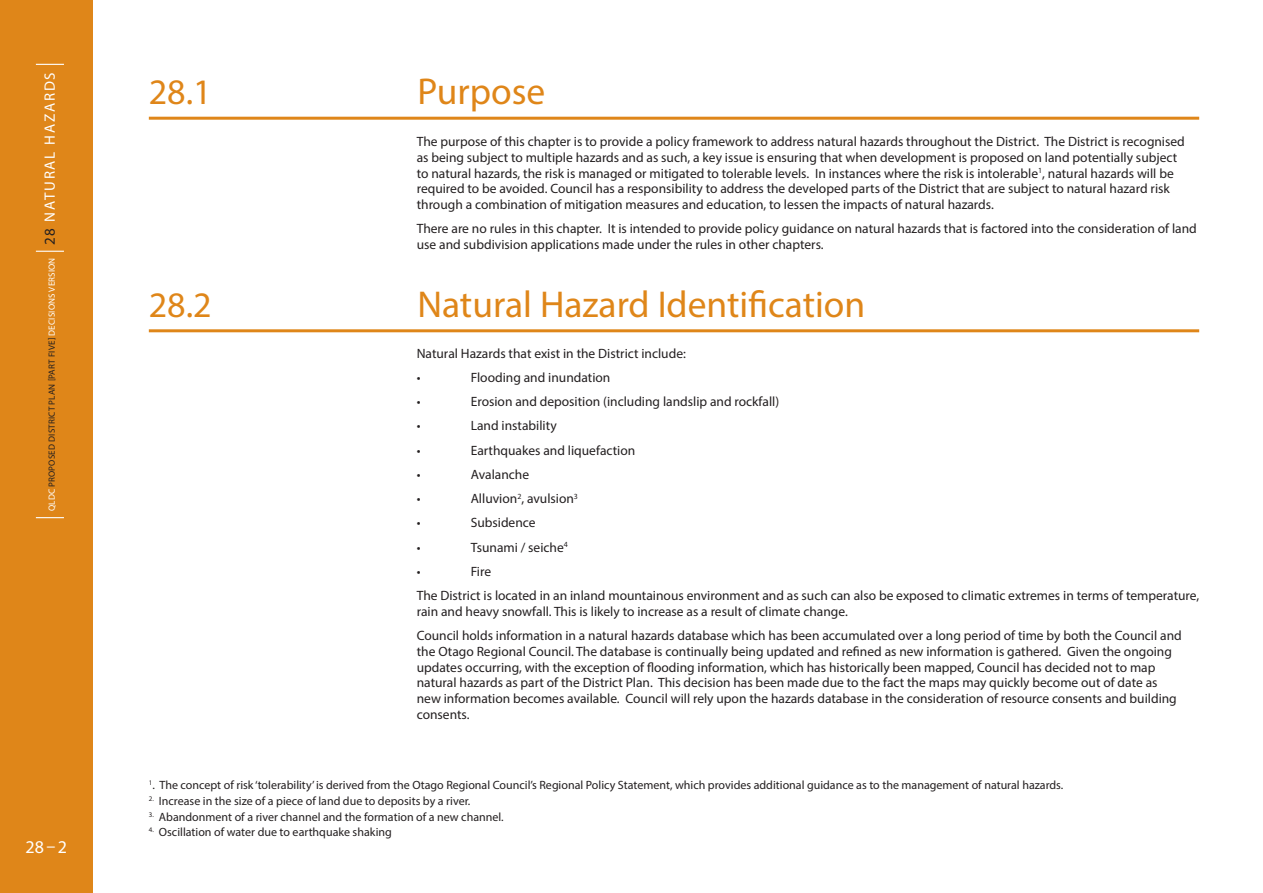
<style>
.page{position:relative;width:1263px;height:893px;background:#fff}
.page>*{position:absolute;margin:0;border:0;box-sizing:border-box;transform-origin:0 0}
.t1{font:37.5px "Myriad Pro";color:#df8619}
.t2{font:36px "Myriad Pro";color:#df8619}
.t3{font:18px "Myriad Pro";color:#fff}
.t4{font:13.5px/15.8px "Myriad Pro";color:#231f20}
.t5{font:12px "Myriad Pro";color:#231f20}
.t6{font:9px "Myriad Pro";letter-spacing:.02em;color:#231f20}
.s1{color:#fff}
.s2{font-size:15px}
.s3{font-size:15px;color:#fff}
</style>
<div class="page">
<div style="left:0;top:0;width:92px;height:893px;background:#df8619"></div>
<svg style="left:36px;top:517px;width:28px;height:1px"></svg>
<svg style="left:36px;top:251px;width:28px;height:1px"></svg>
<svg style="left:36px;top:64px;width:28px;height:1px"></svg>
<hr style="left:149px;top:117px;width:1050px;height:3px;background:#df8619">
<hr style="left:149px;top:329px;width:1050px;height:3px;background:#df8619">
<p class="t6" style="left:46px;top:511px;width:439px;rotate:-90deg"><span class="s1">QLDC</span> PROPOSED DISTRICT PLAN [PART FIVE] <span class="s1">DECISIONS VERSION</span> <span class="s2">28</span> <span class="s3">nat ural ha zards</span></p>
<h3 class="t3" style="left:25px;top:836px;width:43px">28–2</h3>
<h2 class="t2" style="left:149px;top:70px;width:64px">28.1</h2>
<h1 class="t1" style="left:417px;top:68px;width:130px">Purpose</h1>
<p class="t4" style="left:417px;top:134px;width:770px">The purpose of this chapter is to provide a policy framework to address natural hazards throughout the District. The District is recognised as being subject to multiple hazards and as such, a key issue is ensuring that when development is proposed on land potentially subject to natural hazards, the risk is managed or mitigated to tolerable levels. In instances where the risk is intolerable<sup>1</sup>, natural hazards will be required to be avoided. Council has a responsibility to address the developed parts of the District that are subject to natural hazard risk through a combination of mitigation measures and education, to lessen the impacts of natural hazards.</p>
<p class="t4" style="left:417px;top:221px;width:782px">There are no rules in this chapter. It is intended to provide policy guidance on natural hazards that is factored into the consideration of land use and subdivision applications made under the rules in other chapters.</p>
<h2 class="t2" style="left:149px;top:282px;width:64px">28.2</h2>
<h1 class="t1" style="left:417px;top:281px;width:449px">Natural Hazard Identification</h1>
<p class="t4" style="left:417px;top:341px;width:271px;line-height:24.3px">Natural Hazards that exist in the District include: •</p>
<p class="t4" style="left:471px;top:369px;width:141px">Flooding and inundation</p>
<p class="t4" style="left:417px;top:394px;width:5px">•</p>
<p class="t4" style="left:471px;top:394px;width:310px">Erosion and deposition (including landslip and rockfall)</p>
<p class="t4" style="left:417px;top:418px;width:5px">•</p>
<p class="t4" style="left:471px;top:418px;width:87px">Land instability</p>
<p class="t4" style="left:417px;top:442px;width:5px">•</p>
<p class="t4" style="left:471px;top:442px;width:166px">Earthquakes and liquefaction</p>
<p class="t4" style="left:417px;top:466px;width:5px">•</p>
<p class="t4" style="left:471px;top:466px;width:60px">Avalanche</p>
<p class="t4" style="left:417px;top:491px;width:5px">•</p>
<p class="t4" style="left:471px;top:491px;width:109px">Alluvion<sup>2</sup>, avulsion<sup>3</sup></p>
<p class="t4" style="left:417px;top:515px;width:5px">•</p>
<p class="t4" style="left:471px;top:515px;width:66px">Subsidence</p>
<p class="t4" style="left:417px;top:539px;width:5px">•</p>
<p class="t4" style="left:471px;top:539px;width:99px">Tsunami / seiche<sup>4</sup></p>
<p class="t4" style="left:417px;top:563px;width:5px">•</p>
<p class="t4" style="left:417px;top:559px;width:784px;line-height:24.3px;text-indent:54px">Fire<br>The District is located in an inland mountainous environment and as such can also be exposed to climatic extremes in terms of temperature,</p>
<p class="t4" style="left:417px;top:599px;width:766px;line-height:24.3px">rain and heavy snowfall. This is likely to increase as a result of climate change.<br>Council holds information in a natural hazards database which has been accumulated over a long period of time by both the Council and</p>
<p class="t4" style="left:417px;top:643px;width:762px">the Otago Regional Council. The database is continually being updated and refined as new information is gathered. Given the ongoing updates occurring, with the exception of flooding information, which has historically been mapped, Council has decided not to map natural hazards as part of the District Plan. This decision has been made due to the fact the maps may quickly become out of date as new information becomes available. Council will rely upon the hazards database in the consideration of resource consents and building consents.</p>
<p class="t5" style="left:149px;top:778px;width:916px"><sup>1</sup>. The concept of risk ‘tolerability’ is derived from the Otago Regional Council’s Regional Policy Statement, which provides additional guidance as to the management of natural hazards.</p>
<p class="t5" style="left:149px;top:793px;width:323px"><sup>2.</sup> Increase in the size of a piece of land due to deposits by a river.</p>
<p class="t5" style="left:149px;top:809px;width:356px"><sup>3.</sup> Abandonment of a river channel and the formation of a new channel.</p>
<p class="t5" style="left:149px;top:825px;width:244px"><sup>4.</sup> Oscillation of water due to earthquake shaking</p>
</div>
